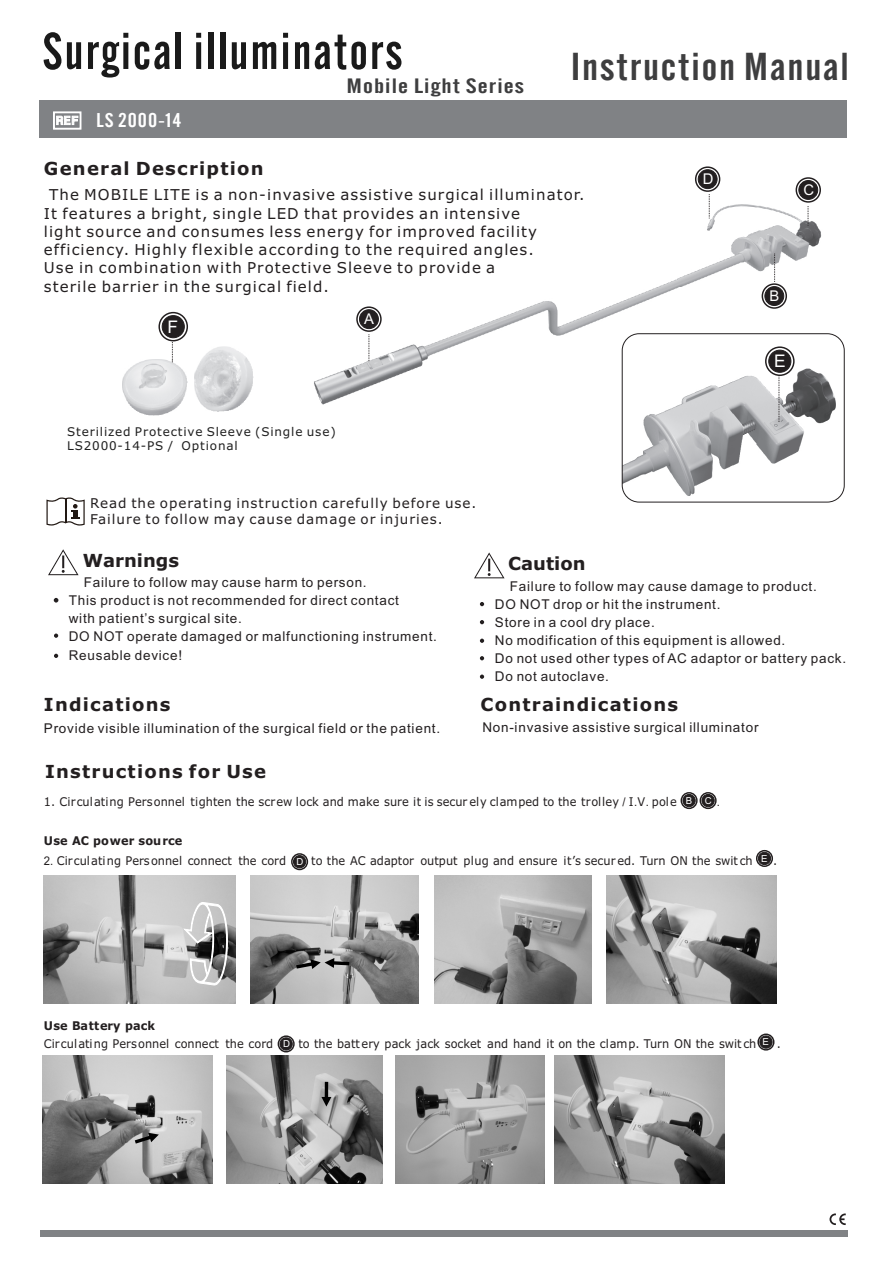
<style>
.page{position:relative;width:893px;height:1263px;background:#fff}
.page>*{position:absolute;margin:0;border:0;box-sizing:border-box;transform-origin:0 0}
.t1{font:51.3px "Alternate Gothic No 2 BT";letter-spacing:.04em;color:#1a1a1a}
.t2{font:20.7px "Alternate Gothic No 2 BT";letter-spacing:.04em;color:#3e3e3f;scale:1.35 1}
.t3{font:19.8px "Alternate Gothic No 2 BT";letter-spacing:.04em;color:#fff;scale:1.14 1}
.t4{font:700 18px "Verdana";letter-spacing:.07em;color:#231f20}
.t5{font:700 18px "Verdana";color:#231f20}
.t6{font:17.4px "Arial";color:#fff}
.t7{font:15px/18.3px "Verdana";letter-spacing:.07em;color:#231f20}
.t8{font:14.85px "Arial";color:#fff}
.t9{font:13.5px/18.1px "Arial";letter-spacing:.055em;color:#231f20}
.t10{font:13.5px/16.4px "Verdana";letter-spacing:.07em;color:#231f20}
.t11{font:12px "Verdana";color:#231f20;scale:.94 1}
.t12{font:12px/14.5px "Verdana";letter-spacing:.07em;color:#1f1f1f}
.t13{font:700 12px "Verdana";color:#231f20;scale:.94 1}
.t14{font:12px "Arial Unicode MS";color:#231f20;scale:.94 1}
.t15{font:9.6px "Arial";color:#fff}
.s1{font-family:"Arial Unicode MS"}
</style>
<div class="page">
<img style="left:314px;top:204px;width:513px;height:204px">
<img style="left:226px;top:1055px;width:157px;height:128px">
<img style="left:42px;top:1055px;width:171px;height:128px">
<img style="left:250px;top:876px;width:168px;height:127px">
<img style="left:44px;top:876px;width:191px;height:127px">
<div style="left:40px;top:100px;width:807px;height:38px;background:#808285"></div>
<svg style="left:53px;top:112px;width:28px;height:17px"></svg>
<div style="left:40px;top:1229px;width:807px;height:7px;background:#808285"></div>
<svg style="left:829px;top:1213px;width:17px;height:12px"></svg>
<div style="left:799px;top:180px;width:19px;height:20px;background:#231f20;border:1px solid #231f20;border-radius:50%"></div>
<div style="left:796px;top:177px;width:25px;height:26px;border:1px solid #231f20;border-radius:50%"></div>
<svg style="left:808px;top:206px;width:1px;height:20px"></svg>
<div style="left:359px;top:310px;width:20px;height:19px;background:#231f20;border:1px solid #231f20;border-radius:50%"></div>
<div style="left:356px;top:306px;width:26px;height:26px;border:1px solid #231f20;border-radius:50%"></div>
<svg style="left:368px;top:334px;width:1px;height:27px"></svg>
<svg style="left:54px;top:598px;width:4px;height:4px"></svg>
<svg style="left:54px;top:633px;width:4px;height:5px"></svg>
<svg style="left:48px;top:549px;width:31px;height:26px"></svg>
<svg style="left:54px;top:654px;width:4px;height:4px"></svg>
<svg style="left:474px;top:552px;width:31px;height:26px"></svg>
<svg style="left:480px;top:620px;width:4px;height:4px"></svg>
<svg style="left:480px;top:602px;width:4px;height:4px"></svg>
<svg style="left:480px;top:639px;width:4px;height:4px"></svg>
<svg style="left:480px;top:656px;width:4px;height:4px"></svg>
<div style="left:683px;top:794px;width:12px;height:13px;background:#231f20;border:1px solid #231f20;border-radius:50%"></div>
<div style="left:681px;top:792px;width:17px;height:17px;border:1px solid #231f20;border-radius:50%"></div>
<div style="left:698px;top:170px;width:19px;height:19px;background:#231f20;border:1px solid #231f20;border-radius:50%"></div>
<div style="left:695px;top:166px;width:25px;height:26px;border:1px solid #231f20;border-radius:50%"></div>
<svg style="left:172px;top:342px;width:1px;height:17px"></svg>
<img style="left:123px;top:359px;width:64px;height:56px">
<img style="left:194px;top:347px;width:60px;height:64px">
<div style="left:293px;top:855px;width:13px;height:13px;background:#231f20;border:1px solid #231f20;border-radius:50%"></div>
<div style="left:291px;top:853px;width:17px;height:17px;border:1px solid #231f20;border-radius:50%"></div>
<div style="left:765px;top:286px;width:19px;height:20px;background:#231f20;border:1px solid #231f20;border-radius:50%"></div>
<div style="left:762px;top:283px;width:25px;height:26px;border:1px solid #231f20;border-radius:50%"></div>
<svg style="left:774px;top:254px;width:1px;height:28px"></svg>
<div style="left:702px;top:794px;width:12px;height:13px;background:#231f20;border:1px solid #231f20;border-radius:50%"></div>
<div style="left:700px;top:792px;width:17px;height:17px;border:1px solid #231f20;border-radius:50%"></div>
<div style="left:162px;top:315px;width:22px;height:23px;background:#231f20;border:1px solid #231f20;border-radius:50%"></div>
<div style="left:158px;top:312px;width:30px;height:29px;border:1px solid #231f20;border-radius:50%"></div>
<svg style="left:184px;top:902px;width:44px;height:83px"></svg>
<svg style="left:296px;top:958px;width:53px;height:11px"></svg>
<svg style="left:135px;top:1133px;width:24px;height:10px"></svg>
<svg style="left:480px;top:674px;width:4px;height:5px"></svg>
<svg style="left:709px;top:194px;width:1px;height:25px"></svg>
<svg style="left:46px;top:497px;width:39px;height:28px"></svg>
<img style="left:434px;top:876px;width:157px;height:127px">
<div style="left:280px;top:1038px;width:12px;height:12px;background:#231f20;border:1px solid #231f20;border-radius:50%"></div>
<div style="left:278px;top:1035px;width:17px;height:17px;border:1px solid #231f20;border-radius:50%"></div>
<svg style="left:321px;top:1082px;width:10px;height:24px"></svg>
<img style="left:623px;top:360px;width:221px;height:143px">
<div style="left:622px;top:334px;width:222px;height:168px;border:1px solid #231f20;border-radius:17px"></div>
<svg style="left:778px;top:377px;width:1px;height:45px"></svg>
<div style="left:769px;top:350px;width:22px;height:22px;background:#231f20;border:1px solid #231f20;border-radius:50%"></div>
<div style="left:765px;top:346px;width:30px;height:30px;border:1px solid #231f20;border-radius:50%"></div>
<img style="left:395px;top:1055px;width:149px;height:128px">
<div style="left:760px;top:1036px;width:12px;height:12px;background:#231f20;border:1px solid #231f20;border-radius:50%"></div>
<div style="left:757px;top:1033px;width:17px;height:17px;border:1px solid #231f20;border-radius:50%"></div>
<div style="left:758px;top:852px;width:13px;height:13px;background:#231f20;border:1px solid #231f20;border-radius:50%"></div>
<div style="left:756px;top:850px;width:17px;height:17px;border:1px solid #231f20;border-radius:50%"></div>
<img style="left:606px;top:876px;width:170px;height:127px">
<img style="left:554px;top:1055px;width:170px;height:128px">
<h1 class="t1" style="left:42px;top:30px;width:362px">Surgical illuminators</h1>
<h2 class="t2" style="left:346px;top:77px;width:374px">Mobile Light Series <sup>Instruction</sup> <sup>Manual</sup></h2>
<h3 class="t3" style="left:96px;top:112px;width:76px">LS 2000-14</h3>
<h3 class="t4" style="left:44px;top:161px;width:221px">General Description</h3>
<p class="t7" style="left:44px;top:187px;width:542px;text-indent:5px">The MOBILE LITE is a non-invasive assistive surgical illuminator.<br>It features a bright, single LED that provides an intensive<br>light source and consumes less energy for improved facility efficiency. Highly flexible according to the required angles.<br>Use in combination with Protective Sleeve to provide a<br>sterile barrier in the surgical field.</p>
<p class="t6" style="left:168px;top:320px;width:12px">F</p>
<p class="t8" style="left:364px;top:313px;width:11px">A</p>
<p class="t12" style="left:67px;top:425px;width:270px">Sterilized Protective Sleeve (Single use)<br>LS2000-14-PS / Optional</p>
<p class="t8" style="left:703px;top:173px;width:12px">D</p>
<p class="t8" style="left:803px;top:184px;width:12px">C</p>
<p class="t8" style="left:769px;top:290px;width:11px">B</p>
<p class="t6" style="left:774px;top:355px;width:13px">E</p>
<p class="t10" style="left:90px;top:496px;width:388px">Read the operating instruction carefully before use.<br>Failure to follow may cause damage or injuries.</p>
<h3 class="t5" style="left:83px;top:553px;width:98px">Warnings</h3>
<p class="t9" style="left:69px;top:574px;width:370px;text-indent:15px">Failure to follow may cause harm to person.<br>This product is not recommended for direct contact<br>with patient’s surgical site.<br>DO NOT operate damaged or malfunctioning instrument.<br>Reusable device!</p>
<p class="t9" style="left:495px;top:578px;width:353px;text-indent:15px">Failure to follow may cause damage to product.<br>DO NOT drop or hit the instrument.<br>Store in a cool dry place.<br>No modification of this equipment is allowed.<br>Do not used other types of AC adaptor or battery pack.<br>Do not autoclave.</p>
<h3 class="t5" style="left:508px;top:557px;width:79px">Caution</h3>
<h3 class="t4" style="left:44px;top:697px;width:128px">Indications</h3>
<h3 class="t4" style="left:480px;top:697px;width:199px">Contraindications</h3>
<p class="t9" style="left:482px;top:719px;width:278px">Non-invasive assistive surgical illuminator</p>
<h3 class="t4" style="left:45px;top:764px;width:223px">Instructions for Use</h3>
<p class="t11" style="left:44px;top:797px;width:675px">1. Circulating Personnel tighten the screw lock and make sure it is secur ely clamped to the trolley <span class="s1">/</span> I<span class="s1">.</span>V<span class="s1">.</span> pole</p>
<p class="t14" style="left:717px;top:797px;width:5px">.</p>
<p class="t13" style="left:44px;top:836px;width:149px">Use AC power source</p>
<p class="t11" style="left:44px;top:855px;width:259px"><span class="s1">2.</span> Circulating Personnel connect the cord</p>
<p class="t11" style="left:311px;top:855px;width:471px">to the AC adaptor output plug and ensure it’s secur ed. Turn ON the swit ch</p>
<p class="t11" style="left:773px;top:855px;width:6px">.</p>
<p class="t9" style="left:44px;top:721px;width:398px">Provide visible illumination of the surgical field or the patient.</p>
<p class="t15" style="left:705px;top:797px;width:8px">C</p>
<p class="t15" style="left:686px;top:797px;width:8px">B</p>
<p class="t15" style="left:761px;top:855px;width:8px">E</p>
<p class="t15" style="left:296px;top:858px;width:8px">D</p>
<p class="t13" style="left:44px;top:1020px;width:120px">Use Battery pack</p>
<p class="t11" style="left:44px;top:1039px;width:245px">Circulating Personnel connect the cord</p>
<p class="t11" style="left:298px;top:1039px;width:489px">to the battery pack jack socket and hand it on the clamp. Turn ON the swit ch</p>
<p class="t11" style="left:777px;top:1039px;width:6px">.</p>
<p class="t15" style="left:763px;top:1038px;width:8px">E</p>
<p class="t15" style="left:283px;top:1040px;width:8px">D</p>
</div>
